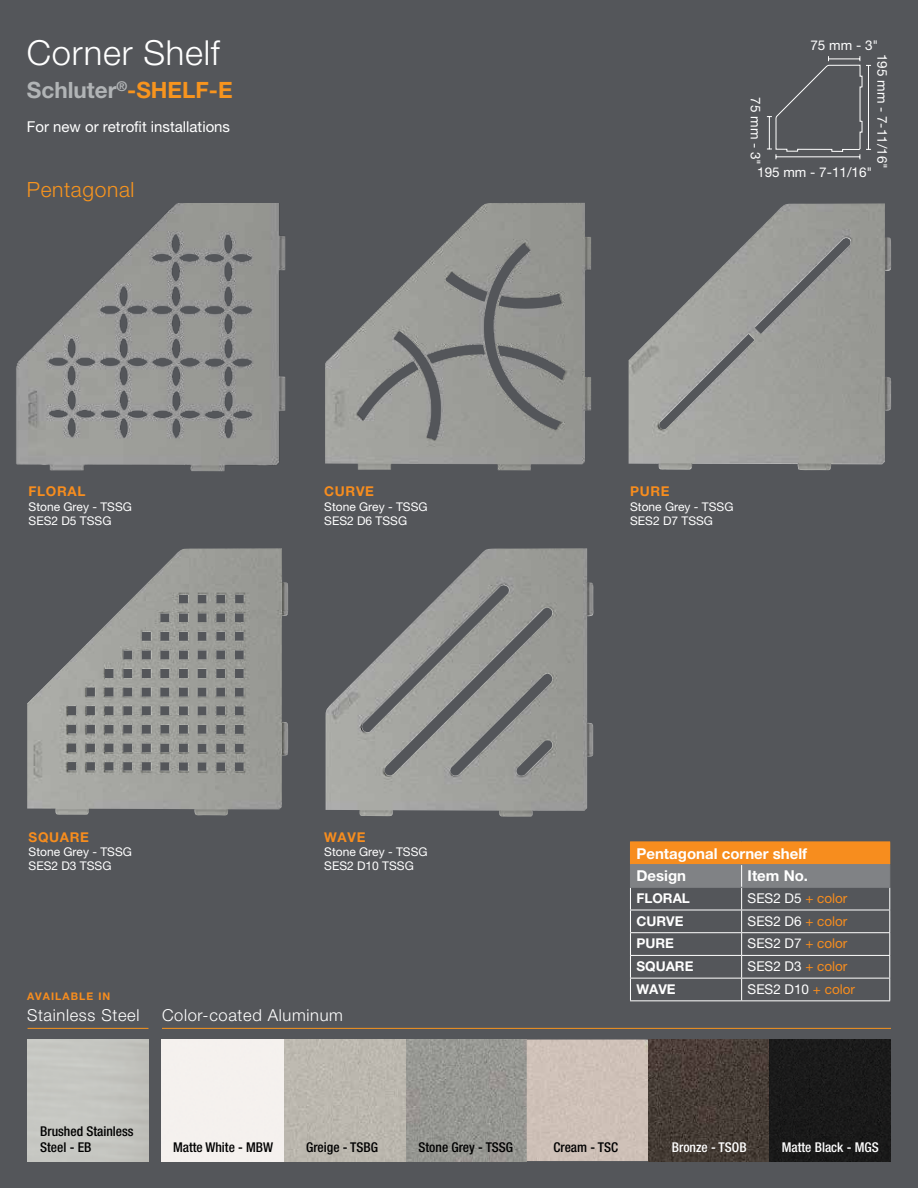
<style>
.page{position:relative;width:918px;height:1188px;background:#54565a}
.page>*{position:absolute;margin:0;border:0;box-sizing:border-box;transform-origin:0 0}
.t1{font:300 34.5px "Helvetica Neue LT Pro";letter-spacing:.02em;color:#fff}
.t2{font:700 22.5px "Helvetica Neue LT Pro";color:#b1b4b6}
.t3{font:300 21px "Helvetica Neue LT Pro";letter-spacing:.03em;color:#f7941e}
.t4{font:300 16.5px "Helvetica Neue LT Pro";letter-spacing:.04em;color:#fff}
.t5{font:700 15px/22.6px "Helvetica Neue LT Pro";color:#fff}
.t6{font:15px "Helvetica Neue LT Pro";color:#fff}
.t7{font:13.5px "Helvetica Neue LT Pro";color:#fff}
.t8{font:500 condensed 13.5px/16.2px "Helvetica Neue LT Pro";color:#000}
.t9{font:700 13.5px "Helvetica Neue LT Pro";letter-spacing:.05em;color:#f78d1e}
.t10{font:700 13.5px "Helvetica Neue LT Pro";color:#fff}
.t11{font:500 condensed 13.5px "Helvetica Neue LT Pro";color:#fff}
.t12{font:12px/14.4px "Helvetica Neue LT Pro";color:#fff}
.t13{font:700 10.5px "Helvetica Neue LT Pro";letter-spacing:.1em;color:#f78d1e}
.s1{color:#f7941e}
.s2{color:#f78d1e}
</style>
<div class="page">
<svg style="left:767px;top:56px;width:104px;height:103px"></svg>
<hr style="left:828px;top:59px;width:32px;height:1px;background:#fff">
<img style="left:16px;top:203px;width:270px;height:268px">
<img style="left:325px;top:203px;width:266px;height:267px">
<img style="left:629px;top:204px;width:262px;height:266px">
<img style="left:27px;top:548px;width:261px;height:268px">
<img style="left:325px;top:548px;width:268px;height:269px">
<hr style="left:630px;top:1000px;width:112px;height:1px;background:#fff">
<hr style="left:742px;top:1000px;width:148px;height:1px;background:#fff">
<svg style="left:630px;top:842px;width:260px;height:158px"></svg>
<hr style="left:630px;top:887px;width:112px;height:1px;background:#808285">
<hr style="left:742px;top:887px;width:148px;height:1px;background:#808285">
<div style="left:27px;top:1040px;width:121px;height:121px;background:#c5c6c1"></div>
<img style="left:162px;top:1040px;width:729px;height:121px">
<hr style="left:28px;top:1028px;width:120px;height:1px;background:#f7941e">
<hr style="left:162px;top:1028px;width:729px;height:1px;background:#f7941e">
<h1 class="t1" style="left:27px;top:32px;width:194px">Corner Shelf</h1>
<h2 class="t2" style="left:27px;top:76px;width:207px">Schluter<sup>®</sup><span class="s1">-SHELF-E</span></h2>
<p class="t6" style="left:27px;top:118px;width:205px">For new or retrofit installations</p>
<h3 class="t3" style="left:27px;top:177px;width:109px">Pentagonal</h3>
<p class="t9" style="left:29px;top:483px;width:58px">FLORAL</p>
<p class="t12" style="left:29px;top:499px;width:105px">Stone Grey - TSSG<br>SES2 D5 TSSG</p>
<p class="t9" style="left:29px;top:828px;width:62px">SQUARE</p>
<p class="t12" style="left:29px;top:844px;width:105px">Stone Grey - TSSG<br>SES2 D3 TSSG</p>
<p class="t13" style="left:27px;top:990px;width:85px">AVAILABLE IN</p>
<p class="t9" style="left:324px;top:483px;width:51px">CURVE</p>
<p class="t12" style="left:324px;top:499px;width:105px">Stone Grey - TSSG<br>SES2 D6 TSSG</p>
<p class="t9" style="left:324px;top:828px;width:43px">WAVE</p>
<p class="t12" style="left:324px;top:844px;width:105px">Stone Grey - TSSG<br>SES2 D10 TSSG</p>
<h3 class="t4" style="left:27px;top:1005px;width:114px">Stainless Steel</h3>
<h3 class="t4" style="left:162px;top:1005px;width:182px">Color-coated Aluminum</h3>
<p class="t7" style="left:810px;top:37px;width:69px">75 mm - 3"</p>
<p class="t7" style="left:890px;top:54px;width:117px;rotate:90deg">195 mm - 7-11/16"</p>
<p class="t7" style="left:764px;top:97px;width:69px;rotate:90deg">75 mm - 3"</p>
<p class="t7" style="left:757px;top:165px;width:117px">195 mm - 7-11/16"</p>
<p class="t9" style="left:630px;top:483px;width:41px">PURE</p>
<p class="t12" style="left:630px;top:499px;width:105px">Stone Grey - TSSG<br>SES2 D7 TSSG</p>
<p class="t5" style="left:636px;top:842px;width:172px">Pentagonal corner shelf<br>Design</p>
<p class="t5" style="left:748px;top:864px;width:62px">Item No.</p>
<p class="t10" style="left:636px;top:890px;width:55px">FLORAL</p>
<p class="t7" style="left:748px;top:890px;width:101px">SES2 D5 <span class="s2">+ color</span></p>
<p class="t10" style="left:636px;top:912px;width:49px">CURVE</p>
<p class="t7" style="left:748px;top:913px;width:101px">SES2 D6 <span class="s2">+ color</span></p>
<p class="t10" style="left:636px;top:935px;width:39px">PURE</p>
<p class="t7" style="left:748px;top:935px;width:101px">SES2 D7 <span class="s2">+ color</span></p>
<p class="t10" style="left:636px;top:958px;width:59px">SQUARE</p>
<p class="t7" style="left:748px;top:958px;width:101px">SES2 D3 <span class="s2">+ color</span></p>
<p class="t10" style="left:636px;top:981px;width:41px">WAVE</p>
<p class="t7" style="left:748px;top:981px;width:109px">SES2 D10 <span class="s2">+ color</span></p>
<p class="t8" style="left:40px;top:1123px;width:95px">Brushed Stainless<br>Steel - EB</p>
<p class="t8" style="left:173px;top:1139px;width:101px">Matte White - MBW</p>
<p class="t8" style="left:306px;top:1139px;width:73px">Greige - TSBG</p>
<p class="t8" style="left:419px;top:1139px;width:96px">Stone Grey - TSSG</p>
<p class="t8" style="left:553px;top:1139px;width:66px">Cream - TSC</p>
<p class="t11" style="left:672px;top:1139px;width:76px">Bronze - TSOB</p>
<p class="t11" style="left:782px;top:1139px;width:98px">Matte Black - MGS</p>
</div>
